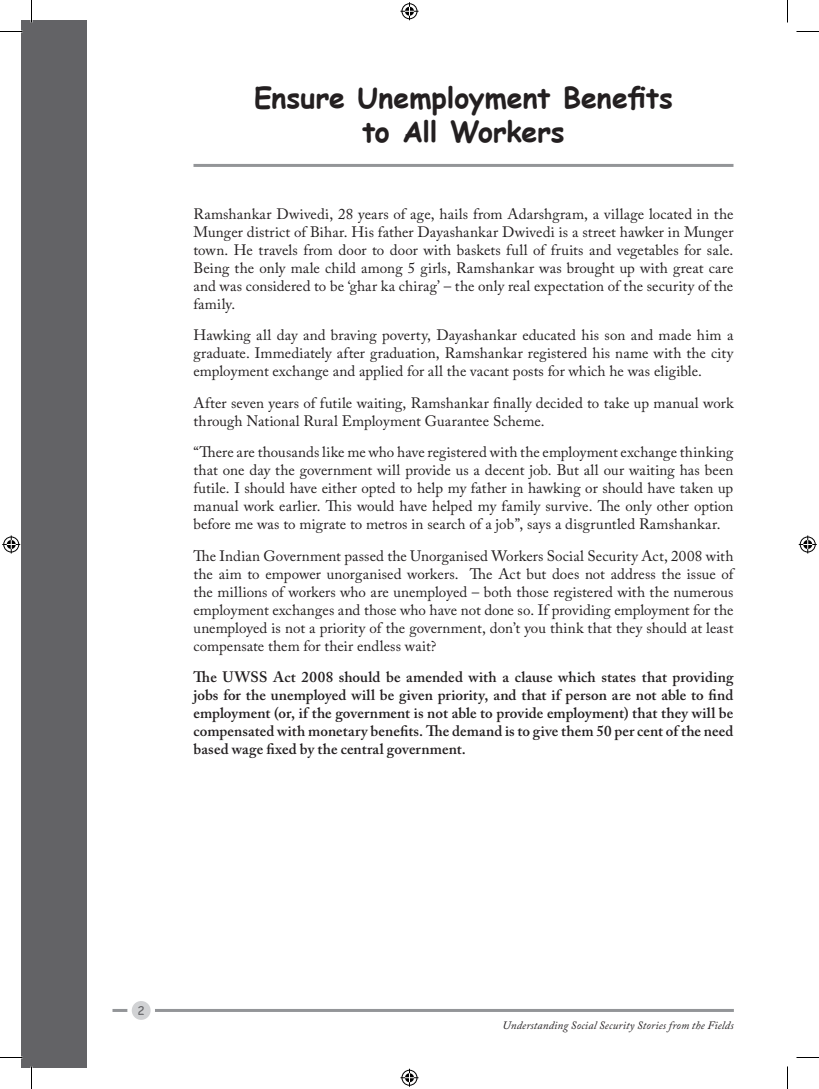
<style>
.page{position:relative;width:819px;height:1089px;background:#fff}
.page>*{position:absolute;margin:0;border:0;box-sizing:border-box;transform-origin:0 0}
.t1{font:700 28.5px/34.2px "Comic Sans MS";letter-spacing:-.005em;color:#231f20;text-align:center}
.t2{font:15px/18px "Adobe Caslon Pro";letter-spacing:.005em;color:#231f20;text-align:justify}
.t3{font:600 15px/18px "Adobe Caslon Pro";letter-spacing:.01em;color:#231f20;text-align:justify}
.t4{font:12px "Comic Sans MS";color:#636366}
.t5{font:italic 11.25px "Adobe Caslon Pro";letter-spacing:.015em;color:#231f20}
</style>
<div class="page">
<hr style="left:113px;top:1009px;width:621px;height:3px;background:#939598">
<div style="left:130px;top:999px;width:23px;height:23px;background:#d1d2d4;border-radius:50%"></div>
<div style="left:127px;top:997px;width:28px;height:27px;border:4px solid #fff;border-radius:50%"></div>
<div style="left:21px;top:21px;width:66px;height:1047px;background:#636366"></div>
<hr style="left:194px;top:164px;width:540px;height:3px;background:#939598">
<svg style="left:0;top:31px;width:22px;height:1px"></svg>
<svg style="left:796px;top:31px;width:23px;height:1px"></svg>
<svg style="left:0;top:1057px;width:22px;height:1px"></svg>
<svg style="left:796px;top:1057px;width:23px;height:1px"></svg>
<svg style="left:31px;top:0;width:1px;height:22px"></svg>
<svg style="left:31px;top:1066px;width:1px;height:23px"></svg>
<svg style="left:787px;top:0;width:1px;height:22px"></svg>
<svg style="left:787px;top:1066px;width:1px;height:23px"></svg>
<svg style="left:400px;top:2px;width:18px;height:18px"></svg>
<svg style="left:400px;top:1069px;width:18px;height:18px"></svg>
<svg style="left:2px;top:536px;width:18px;height:18px"></svg>
<svg style="left:799px;top:536px;width:18px;height:18px"></svg>
<h1 class="t1" style="left:254px;top:80px;width:420px">Ensure Unemployment Benefits to All Workers</h1>
<p class="t2" style="left:194px;top:205px;width:542px">Ramshankar Dwivedi, 28 years of age, hails from Adarshgram, a village located in the Munger district of Bihar. His father Dayashankar Dwivedi is a street hawker in Munger town. He travels from door to door with baskets full of fruits and vegetables for sale.<br>Being the only male child among 5 girls, Ramshankar was brought up with great care and was considered to be ‘ghar ka chirag’ – the only real expectation of the security of the family.</p>
<p class="t2" style="left:194px;top:326px;width:541px">Hawking all day and braving poverty, Dayashankar educated his son and made him a graduate. Immediately after graduation, Ramshankar registered his name with the city employment exchange and applied for all the vacant posts for which he was eligible.</p>
<p class="t2" style="left:194px;top:394px;width:541px">After seven years of futile waiting, Ramshankar finally decided to take up manual work through National Rural Employment Guarantee Scheme.</p>
<p class="t2" style="left:194px;top:443px;width:541px">“There are thousands like me who have registered with the employment exchange thinking that one day the government will provide us a decent job. But all our waiting has been futile. I should have either opted to help my father in hawking or should have taken up manual work earlier. This would have helped my family survive. The only other option before me was to migrate to metros in search of a job”, says a disgruntled Ramshankar.</p>
<p class="t2" style="left:194px;top:547px;width:542px">The Indian Government passed the Unorganised Workers Social Security Act, 2008 with the aim to empower unorganised workers. The Act but does not address the issue of the millions of workers who are unemployed – both those registered with the numerous employment exchanges and those who have not done so. If providing employment for the unemployed is not a priority of the government, don’t you think that they should at least compensate them for their endless wait?</p>
<p class="t3" style="left:194px;top:668px;width:542px">The UWSS Act 2008 should be amended with a clause which states that providing jobs for the unemployed will be given priority, and that if person are not able to find employment (or, if the government is not able to provide employment) that they will be compensated with monetary benefits. The demand is to give them 50 per cent of the need based wage fixed by the central government.</p>
<p class="t4" style="left:138px;top:1002px;width:9px">2</p>
<p class="t5" style="left:502px;top:1018px;width:233px">Understanding Social Security Stories from the Fields</p>
</div>
